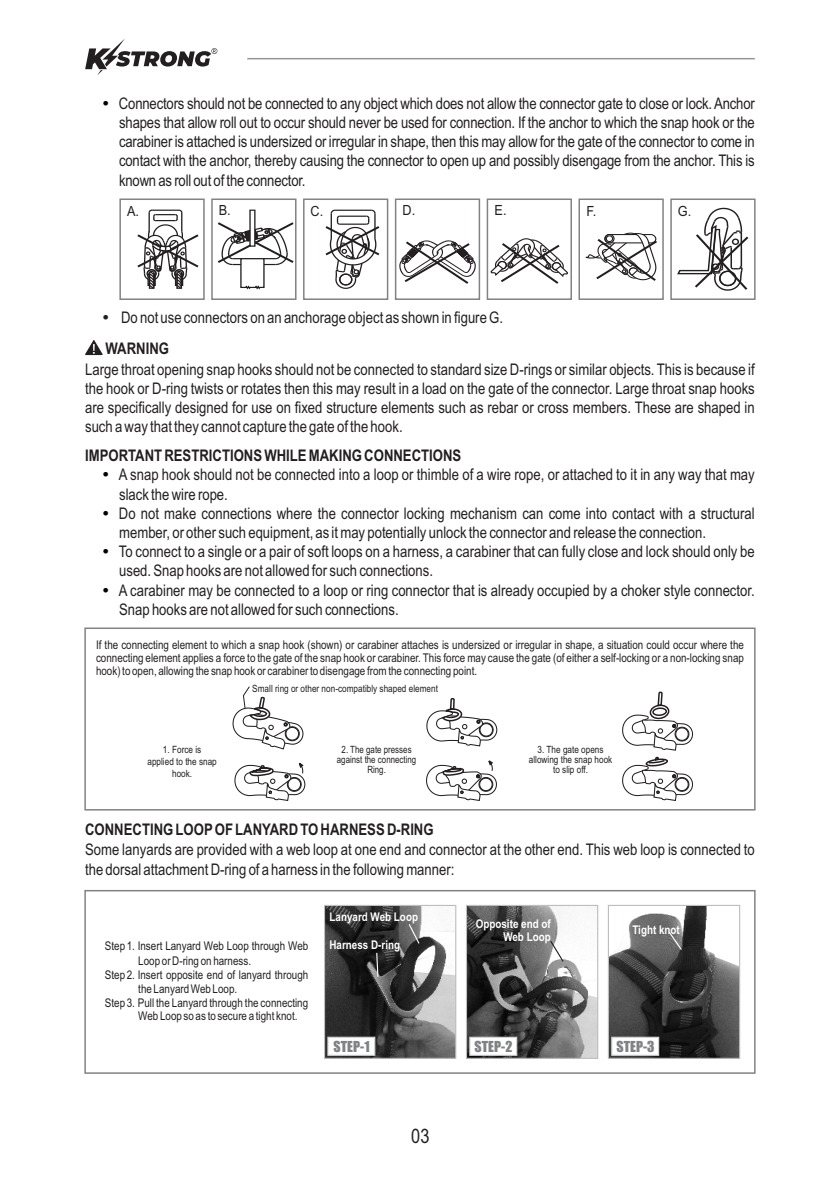
<style>
.page{position:relative;width:840px;height:1191px;background:#fff}
.page>*{position:absolute;margin:0;border:0;box-sizing:border-box;transform-origin:0 0}
.t1{font:20px "Arial Narrow";color:#231f20}
.t2{font:16px/19.2px "Arial Narrow";color:#231f20;text-align:justify}
.t3{font:700 16px "Arial Narrow";color:#231f20}
.t4{font:14px "Impact";letter-spacing:-.005em;color:#808285}
.t5{font:14px "Arial Narrow";color:#231f20;scale:1.11 1}
.t6{font:12px/13.2px "Arial Narrow";color:#231f20;text-align:justify}
.t7{font:700 12px/13.8px "Arial Narrow";color:#fff;text-align:right}
.t8{font:10px/10px "Arial Narrow";color:#231f20;text-align:center}
</style>
<div class="page">
<svg style="left:325px;top:209px;width:55px;height:80px"></svg>
<div style="left:303px;top:198px;width:85px;height:102px;border:2px solid #808285"></div>
<svg style="left:217px;top:209px;width:76px;height:81px"></svg>
<div style="left:211px;top:198px;width:85px;height:102px;border:2px solid #808285"></div>
<svg style="left:137px;top:209px;width:62px;height:80px"></svg>
<div style="left:119px;top:198px;width:85px;height:102px;border:2px solid #808285"></div>
<svg style="left:585px;top:232px;width:72px;height:49px"></svg>
<div style="left:578px;top:198px;width:85px;height:102px;border:2px solid #808285"></div>
<svg style="left:490px;top:238px;width:77px;height:46px"></svg>
<div style="left:486px;top:198px;width:85px;height:102px;border:2px solid #808285"></div>
<svg style="left:399px;top:240px;width:77px;height:44px"></svg>
<div style="left:394px;top:198px;width:86px;height:102px;border:2px solid #808285"></div>
<svg style="left:677px;top:207px;width:72px;height:84px"></svg>
<div style="left:670px;top:198px;width:85px;height:102px;border:2px solid #808285"></div>
<div style="left:84px;top:627px;width:671px;height:183px;border:2px solid #808285"></div>
<svg style="left:232px;top:686px;width:74px;height:115px"></svg>
<svg style="left:622px;top:691px;width:71px;height:110px"></svg>
<svg style="left:425px;top:627px;width:72px;height:174px"></svg>
<div style="left:84px;top:890px;width:671px;height:183px;border:2px solid #808285"></div>
<img style="left:326px;top:907px;width:128px;height:150px">
<div style="left:324px;top:905px;width:132px;height:154px;border:1px solid #bcbec0"></div>
<img style="left:467px;top:907px;width:129px;height:150px">
<div style="left:465px;top:905px;width:133px;height:154px;border:1px solid #bcbec0"></div>
<img style="left:609px;top:907px;width:128px;height:150px">
<div style="left:607px;top:905px;width:132px;height:154px;border:1px solid #bcbec0"></div>
<svg style="left:326px;top:1036px;width:50px;height:20px"></svg>
<svg style="left:468px;top:1036px;width:49px;height:20px"></svg>
<svg style="left:610px;top:1036px;width:49px;height:20px"></svg>
<svg style="left:407px;top:922px;width:13px;height:23px"></svg>
<svg style="left:375px;top:951px;width:4px;height:27px"></svg>
<svg style="left:549px;top:939px;width:15px;height:24px"></svg>
<svg style="left:667px;top:930px;width:15px;height:21px"></svg>
<svg style="left:85px;top:340px;width:18px;height:15px"></svg>
<hr style="left:247px;top:58px;width:507px;height:1px;background:#949698">
<svg style="left:85px;top:39px;width:132px;height:36px"></svg>
<p class="t2" style="left:119px;top:95px;width:637px">Connectors should not be connected to any object which does not allow the connector gate to close or lock. Anchor shapes that allow roll out to occur should never be used for connection. If the anchor to which the snap hook or the carabiner is attached is undersized or irregular in shape, then this may allow for the gate of the connector to come in contact with the anchor, thereby causing the connector to open up and possibly disengage from the anchor. This is known as roll out of the connector.</p>
<p class="t5" style="left:127px;top:206px;width:12px">A.</p>
<p class="t5" style="left:218px;top:205px;width:12px">B.</p>
<p class="t5" style="left:310px;top:205px;width:13px">C.</p>
<p class="t5" style="left:402px;top:205px;width:13px">D.</p>
<p class="t5" style="left:494px;top:205px;width:12px">E.</p>
<p class="t5" style="left:586px;top:205px;width:10px">F.</p>
<p class="t5" style="left:677px;top:205px;width:14px">G.</p>
<p class="t2" style="left:121px;top:309px;width:383px">Do not use connectors on an anchorage object as shown in figure G.</p>
<p class="t3" style="left:105px;top:342px;width:65px">WARNING</p>
<p class="t2" style="left:85px;top:361px;width:670px">Large throat opening snap hooks should not be connected to standard size D-rings or similar objects. This is because if the hook or D-ring twists or rotates then this may result in a load on the gate of the connector. Large throat snap hooks are specifically designed for use on fixed structure elements such as rebar or cross members. These are shaped in such a way that they cannot capture the gate of the hook.</p>
<p class="t3" style="left:85px;top:449px;width:377px">IMPORTANT RESTRICTIONS WHILE MAKING CONNECTIONS</p>
<p class="t2" style="left:119px;top:466px;width:637px;text-align:left">A snap hook should not be connected into a loop or thimble of a wire rope, or attached to it in any way that may slack the wire rope.<br>Do not make connections where the connector locking mechanism can come into contact with a structural member, or other such equipment, as it may potentially unlock the connector and release the connection.<br>To connect to a single or a pair of soft loops on a harness, a carabiner that can fully close and lock should only be used. Snap hooks are not allowed for such connections.<br>A carabiner may be connected to a loop or ring connector that is already occupied by a choker style connector.<br>Snap hooks are not allowed for such connections.</p>
<p class="t6" style="left:96px;top:639px;width:649px">If the connecting element to which a snap hook (shown) or carabiner attaches is undersized or irregular in shape, a situation could occur where the connecting element applies a force to the gate of the snap hook or carabiner. This force may cause the gate (of either a self-locking or a non-locking snap hook) to open, allowing the snap hook or carabiner to disengage from the connecting point.</p>
<p class="t8" style="left:252px;top:685px;width:187px">Small ring or other non-compatibly shaped element</p>
<p class="t8" style="left:147px;top:745px;width:71px;line-height:12px">1. Force is<br>applied to the snap hook.</p>
<p class="t8" style="left:528px;top:746px;width:85px">3. The gate opens allowing the snap hook to slip off.</p>
<p class="t8" style="left:337px;top:746px;width:81px">2. The gate presses against the connecting<br>Ring.</p>
<p class="t3" style="left:85px;top:823px;width:350px">CONNECTING LOOPOF LANYARD TO HARNESS D-RING</p>
<p class="t2" style="left:85px;top:841px;width:670px">Some lanyards are provided with a web loop at one end and connector at the other end. This web loop is connected to the dorsal attachment D-ring of a harness in the following manner:</p>
<p class="t6" style="left:105px;top:940px;width:205px">Step 1. Insert Lanyard Web Loop through Web</p>
<p class="t6" style="left:138px;top:955px;width:114px">Loop or D-ring on harness.</p>
<p class="t6" style="left:105px;top:969px;width:205px">Step 2. Insert opposite end of lanyard through</p>
<p class="t6" style="left:105px;top:982px;width:205px;line-height:14.4px;text-indent:33px">the Lanyard Web Loop.<br>Step 3. Pull the Lanyard through the connecting</p>
<p class="t6" style="left:138px;top:1010px;width:161px">Web Loop so as to secure a tight knot.</p>
<p class="t7" style="left:329px;top:911px;width:90px">Lanyard Web Loop</p>
<p class="t7" style="left:329px;top:939px;width:72px">Harness D-ring</p>
<p class="t7" style="left:475px;top:917px;width:76px">Opposite end of<br>Web Loop</p>
<p class="t7" style="left:632px;top:923px;width:49px">Tight knot</p>
<p class="t4" style="left:333px;top:1040px;width:38px">STEP-1</p>
<p class="t4" style="left:474px;top:1040px;width:39px">STEP-2</p>
<p class="t4" style="left:616px;top:1040px;width:40px">STEP-3</p>
<p class="t1" style="left:411px;top:1128px;width:20px">03</p>
</div>
